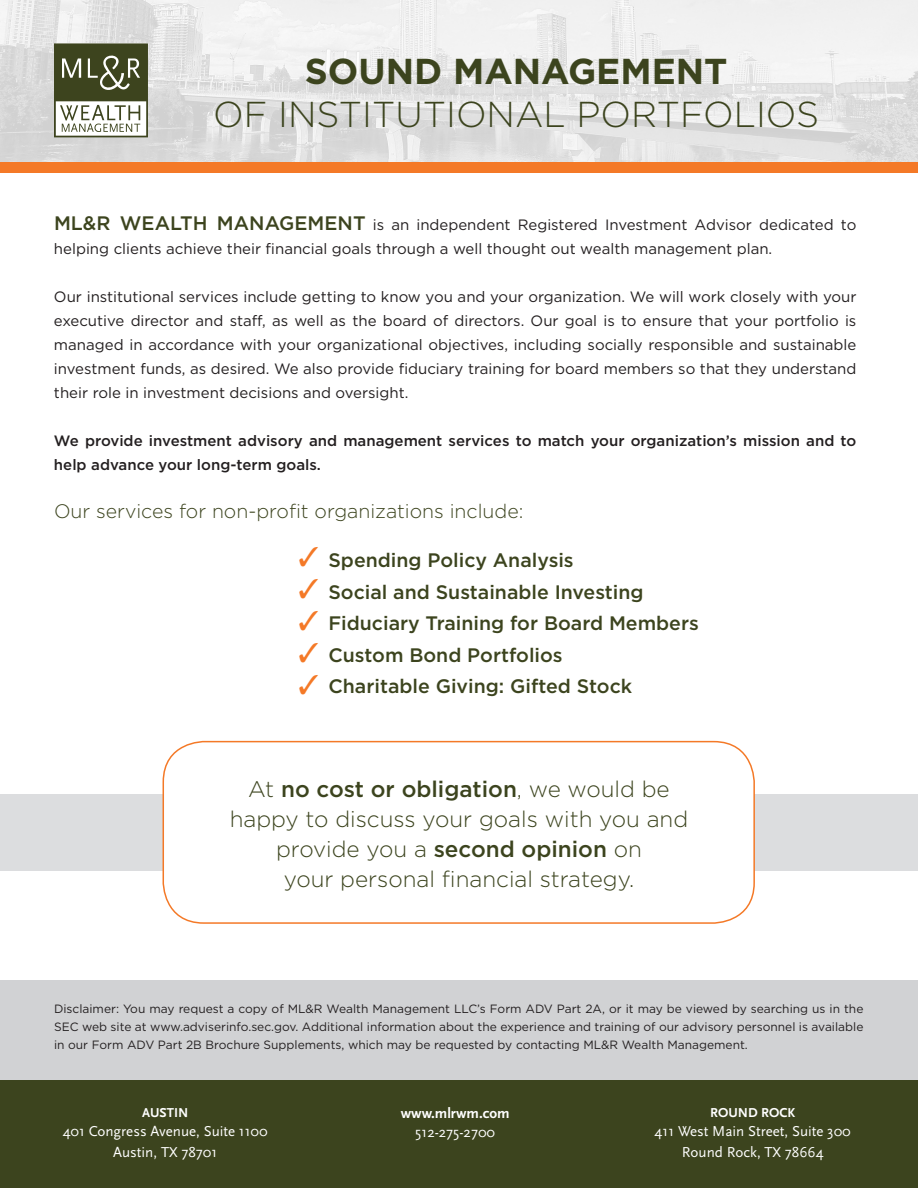
<style>
.page{position:relative;width:918px;height:1188px;background:#fff}
.page>*{position:absolute;margin:0;border:0;box-sizing:border-box;transform-origin:0 0}
.t1{font:300 36px "Gotham";color:#3c441e}
.t2{font:700 36px "Gotham";color:#3c441e}
.t3{font:27.15px/31.8px "Zapf Dingbats ITC";color:#f47927;text-align:justify}
.t4{font:300 22.5px/30px "Gotham";color:#3c441e;text-align:center}
.t5{font:500 19.5px/31.5px "Gotham";color:#3c441e}
.t6{font:300 19.5px "Gotham";color:#3c441e}
.t7{font:15px/24px "Gotham";color:#231f20}
.t8{font:500 15px/24px "Gotham";color:#231f20}
.t9{font:15px/21px "Scala Sans";color:#fff;text-align:center}
.t10{font:700 15px "Scala Sans";color:#fff}
.t11{font:700 13.5px "Scala Sans";color:#fff}
.t12{font:12px/18px "Gotham";color:#231f20;text-align:justify}
.s1{font-weight:500;font-size:19.5px;color:#3c441e}
.s2{font-weight:500}
</style>
<div class="page">
<img style="left:0;top:0;width:918px;height:162px">
<svg style="left:54px;top:43px;width:94px;height:94px"></svg>
<div style="left:0;top:162px;width:918px;height:11px;background:#f47927"></div>
<div style="left:0;top:981px;width:918px;height:99px;background:#d1d2d4"></div>
<div style="left:0;top:1080px;width:918px;height:108px;background:#3c441e"></div>
<div style="left:0;top:794px;width:918px;height:77px;background:#dcdddf"></div>
<div style="left:163px;top:742px;width:591px;height:181px;background:#fff;border-radius:40px"></div>
<div style="left:163px;top:741px;width:592px;height:183px;border:2px solid #f47927;border-radius:40px"></div>
<h1 class="t2" style="left:305px;top:50px;width:424px">SOUND MANAGEMENT</h1>
<h1 class="t1" style="left:213px;top:95px;width:608px">OF INSTITUTIONAL PORTFOLIOS</h1>
<p class="t7" style="left:54px;top:213px;width:804px"><span class="s1">ML&amp;R WEALTH MANAGEMENT</span> is an independent Registered Investment Advisor dedicated to helping clients achieve their financial goals through a well thought out wealth management plan.</p>
<p class="t7" style="left:54px;top:285px;width:804px;text-align:justify">Our institutional services include getting to know you and your organization. We will work closely with your executive director and staff, as well as the board of directors. Our goal is to ensure that your portfolio is managed in accordance with your organizational objectives, including socially responsible and sustainable investment funds, as desired. We also provide fiduciary training for board members so that they understand their role in investment decisions and oversight.</p>
<p class="t8" style="left:54px;top:428px;width:804px">We provide investment advisory and management services to match your organization’s mission and to help advance your long-term goals.</p>
<h3 class="t6" style="left:54px;top:501px;width:471px">Our services for non-profit organizations include:</h3>
<h2 class="t3" style="left:299px;top:541px;width:22px">✓ ✓ ✓ ✓ ✓</h2>
<h3 class="t5" style="left:328px;top:544px;width:372px">Spending Policy Analysis<br>Social and Sustainable Investing<br>Fiduciary Training for Board Members<br>Custom Bond Portfolios<br>Charitable Giving: Gifted Stock</h3>
<h3 class="t4" style="left:230px;top:773px;width:460px">At <span class="s2">no cost or obligation</span>, we would be happy to discuss your goals with you and provide you a <span class="s2">second opinion</span> on<br>your personal financial strategy.</h3>
<p class="t12" style="left:54px;top:1000px;width:811px">Disclaimer: You may request a copy of ML&amp;R Wealth Management LLC’s Form ADV Part 2A, or it may be viewed by searching us in the SEC web site at www.adviserinfo.sec.gov. Additional information about the experience and training of our advisory personnel is available in our Form ADV Part 2B Brochure Supplements, which may be requested by contacting ML&amp;R Wealth Management.</p>
<p class="t11" style="left:142px;top:1105px;width:48px">AUSTIN</p>
<p class="t9" style="left:63px;top:1121px;width:206px">401 Congress Avenue, Suite 1100<br>Austin, TX 78701</p>
<p class="t10" style="left:401px;top:1105px;width:110px">www.mlrwm.com</p>
<p class="t9" style="left:415px;top:1122px;width:81px">512-275-2700</p>
<p class="t11" style="left:710px;top:1105px;width:86px">ROUND ROCK</p>
<p class="t9" style="left:655px;top:1121px;width:198px">411 West Main Street, Suite 300<br>Round Rock, TX 78664</p>
</div>
